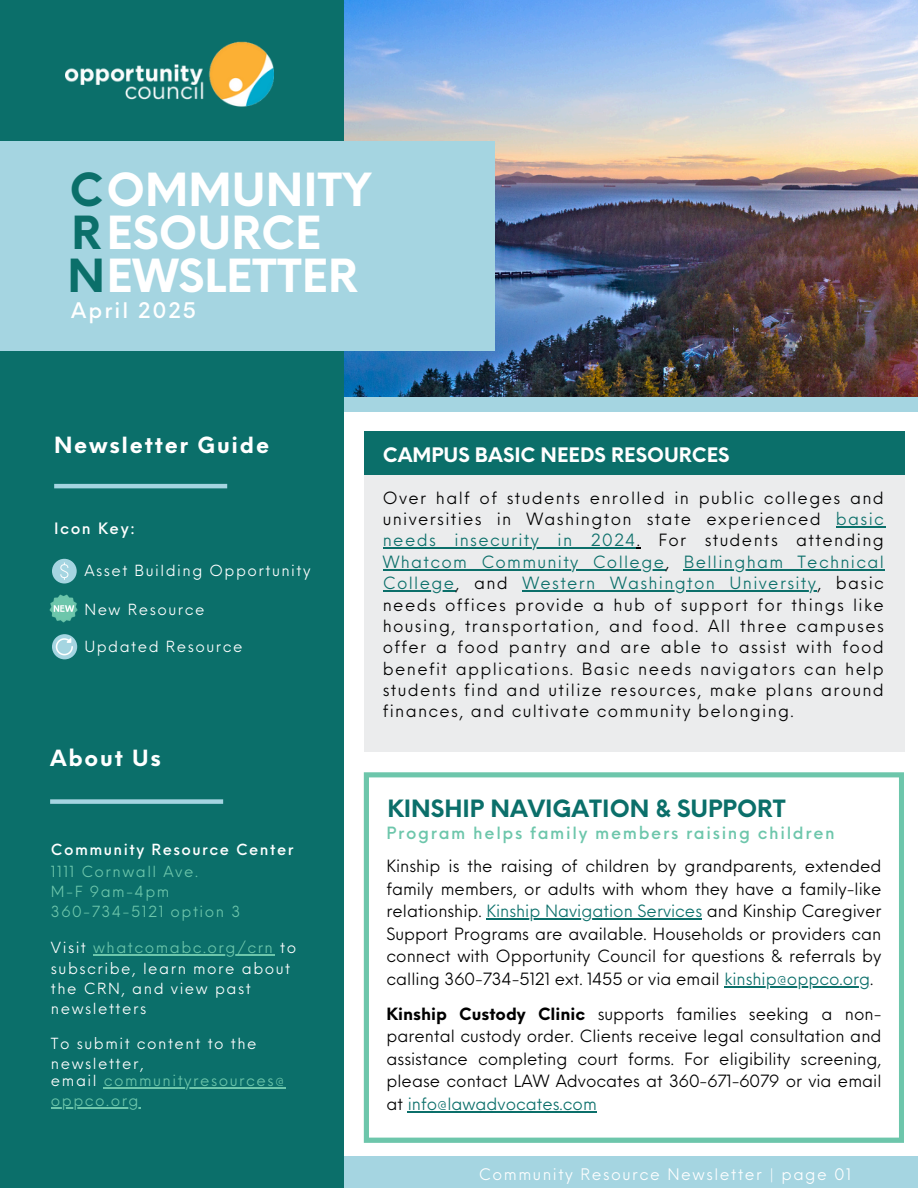
<style>
.page{position:relative;width:918px;height:1188px;background:#fff}
.page>*{position:absolute;margin:0;border:0;box-sizing:border-box;transform-origin:0 0}
.t1{font:700 44.55px/43.2px "Neue Einstellung";color:#fff}
.t2{font:700 23.25px "Neue Einstellung";color:#0b6f6a}
.t3{font:700 21.75px "Neue Einstellung";letter-spacing:.08em;color:#fff}
.t4{font:500 21px "Neue Einstellung";letter-spacing:.1em;color:#fff}
.t5{font:700 19.5px "Neue Einstellung";color:#fff}
.t6{font:16.5px/22.5px "Neue Einstellung";color:#000;text-align:justify}
.t7{font:16.5px "Neue Einstellung";letter-spacing:.08em;color:#0b6f6a}
.t8{font:16.5px/21.3px "Neue Einstellung";letter-spacing:.08em;color:#000}
.t9{font:500 16.5px "Neue Einstellung";letter-spacing:.1em;color:#6dc6ab}
.t10{font:15.6px "Neue Einstellung";letter-spacing:.1em;color:#fff}
.t11{font:500 15.3px "Neue Einstellung";letter-spacing:.1em;color:#fff}
.t12{font:15px/20.2px "Neue Einstellung";letter-spacing:.1em;color:#fff}
.t13{font:15px "Neue Einstellung";letter-spacing:.1em;color:#6dc6ab}
.t14{font:500 15px "Neue Einstellung";letter-spacing:.1em;color:#fff}
.s1{color:#0b6f6a}
.s2{color:#6dc6ab}
.s3{color:#000}
.s4{font-weight:700}
</style>
<div class="page">
<img style="left:343px;top:0;width:575px;height:398px">
<svg style="left:364px;top:772px;width:540px;height:371px"></svg>
<div style="left:364px;top:475px;width:541px;height:277px;background:#ebeced"></div>
<div style="left:364px;top:431px;width:541px;height:44px;background:#0b6f6a"></div>
<div style="left:0;top:398px;width:918px;height:13px;background:#a5d5e1"></div>
<div style="left:0;top:1157px;width:918px;height:31px;background:#a5d5e1"></div>
<div style="left:0;top:0;width:343px;height:1188px;background:#0b6f6a"></div>
<hr style="left:54px;top:484px;width:173px;height:4px;background:#a5d5e1">
<div style="left:0;top:141px;width:494px;height:210px;background:#a5d5e1"></div>
<img style="left:65px;top:41px;width:208px;height:66px">
<svg style="left:52px;top:559px;width:25px;height:24px"></svg>
<img style="left:49px;top:594px;width:29px;height:29px">
<div style="left:50px;top:799px;width:173px;height:5px;background:#a5d5e1"></div>
<div style="left:52px;top:634px;width:25px;height:25px;background:#a5d5e1;border-radius:50%"></div>
<svg style="left:56px;top:638px;width:17px;height:17px"></svg>
<hr style="left:104px;top:1087px;width:182px;height:1px;background:#6dc6ab">
<hr style="left:51px;top:1108px;width:89px;height:1px;background:#6dc6ab">
<hr style="left:93px;top:954px;width:181px;height:2px;background:#6dc6ab">
<hr style="left:486px;top:919px;width:216px;height:1px;background:#0b6f6a">
<hr style="left:724px;top:986px;width:146px;height:2px;background:#0b6f6a">
<hr style="left:408px;top:1111px;width:189px;height:2px;background:#0b6f6a">
<hr style="left:836px;top:526px;width:49px;height:1px;background:#0b6f6a">
<hr style="left:383px;top:548px;width:254px;height:1px;background:#0b6f6a">
<hr style="left:383px;top:569px;width:282px;height:1px;background:#0b6f6a">
<hr style="left:684px;top:569px;width:201px;height:1px;background:#0b6f6a">
<hr style="left:383px;top:590px;width:73px;height:1px;background:#0b6f6a">
<hr style="left:522px;top:590px;width:295px;height:1px;background:#0b6f6a">
<p class="t1" style="left:68px;top:164px;width:305px"><span class="s1">C</span>OMMUNITY<br><span class="s1">R</span>ESOURCE<br><span class="s1">N</span>EWSLETTER</p>
<p class="t4" style="left:71px;top:291px;width:126px">April 2025</p>
<p class="t3" style="left:54px;top:426px;width:217px">Newsletter Guide</p>
<p class="t11" style="left:54px;top:514px;width:83px">Icon Key:</p>
<h3 class="t12" style="left:84px;top:559px;width:228px">Asset Building Opportunity</h3>
<p class="t12" style="left:84px;top:598px;width:122px">New Resource</p>
<p class="t12" style="left:84px;top:635px;width:160px">Updated Resource</p>
<h3 class="t3" style="left:50px;top:738px;width:112px">About Us</h3>
<p class="t14" style="left:51px;top:836px;width:244px">Community Resource Center</p>
<h5 class="t13" style="left:51px;top:858px;width:149px">1111 Cornwall Ave.</h5>
<p class="t13" style="left:51px;top:878px;width:120px">M-F 9am-4pm</p>
<p class="t13" style="left:51px;top:898px;width:191px">360-734-5121 option 3</p>
<h1 class="t12" style="left:51px;top:936px;width:247px;text-indent:42px"><span class="s2">whatcomabc.org/crn</span> to subscribe, learn more about the CRN, and view past newsletters</h1>
<p class="t12" style="left:51px;top:936px;width:37px">Visit</p>
<p class="t12" style="left:51px;top:1032px;width:207px">To submit content to the newsletter,</p>
<p class="t12" style="left:51px;top:1069px;width:47px">email</p>
<p class="t13" style="left:104px;top:1067px;width:182px">communityresources@</p>
<p class="t13" style="left:51px;top:1088px;width:89px">oppco.org</p>
<p class="t5" style="left:383px;top:437px;width:348px">CAMPUS BASIC NEEDS RESOURCES</p>
<h4 class="t8" style="left:383px;top:485px;width:503px">Over half of students enrolled in public colleges and universities in Washington state experienced <span class="s1">basic</span></h4>
<p class="t7" style="left:383px;top:526px;width:503px">needs insecurity in 2024<span class="s3">. For students attending</span></p>
<h2 class="t7" style="left:383px;top:547px;width:288px">Whatcom Community College<span class="s3">,</span></h2>
<h5 class="t7" style="left:684px;top:547px;width:202px">Bellingham Technical</h5>
<p class="t7" style="left:383px;top:568px;width:127px">College<span class="s3">, and</span></p>
<p class="t6" style="left:383px;top:571px;width:503px;line-height:21.3px;text-indent:140px"><span class="s1">Western Washington University</span>, basic needs offices provide a hub of support for things like housing, transportation, and food. All three campuses offer a food pantry and are able to assist with food benefit applications. Basic needs navigators can help students find and utilize resources, make plans around finances, and cultivate community belonging.</p>
<p class="t2" style="left:387px;top:788px;width:400px">KINSHIP NAVIGATION &amp; SUPPORT</p>
<h5 class="t9" style="left:387px;top:818px;width:450px">Program helps family members raising children</h5>
<h1 class="t6" style="left:387px;top:853px;width:496px">Kinship is the raising of children by grandparents, extended family members, or adults with whom they have a family-like relationship. <span class="s1">Kinship Navigation Services</span> and Kinship Caregiver</h1>
<h3 class="t6" style="left:387px;top:921px;width:496px">Support Programs are available. Households or providers can connect with Opportunity Council for questions &amp; referrals by calling 360-734-5121 ext. 1455 or via email <span class="s1">kinship@oppco.org</span>.</h3>
<p class="t6" style="left:387px;top:1001px;width:496px"><span class="s4">Kinship Custody Clinic</span> supports families seeking a non&shy;parental custody order. Clients receive legal consultation and assistance completing court forms. For eligibility screening, please contact LAW Advocates at 360-671-6079 or via email at <span class="s1">info@lawadvocates.com</span></p>
<p class="t10" style="left:479px;top:1160px;width:374px">Community Resource Newsletter | page 01</p>
</div>
